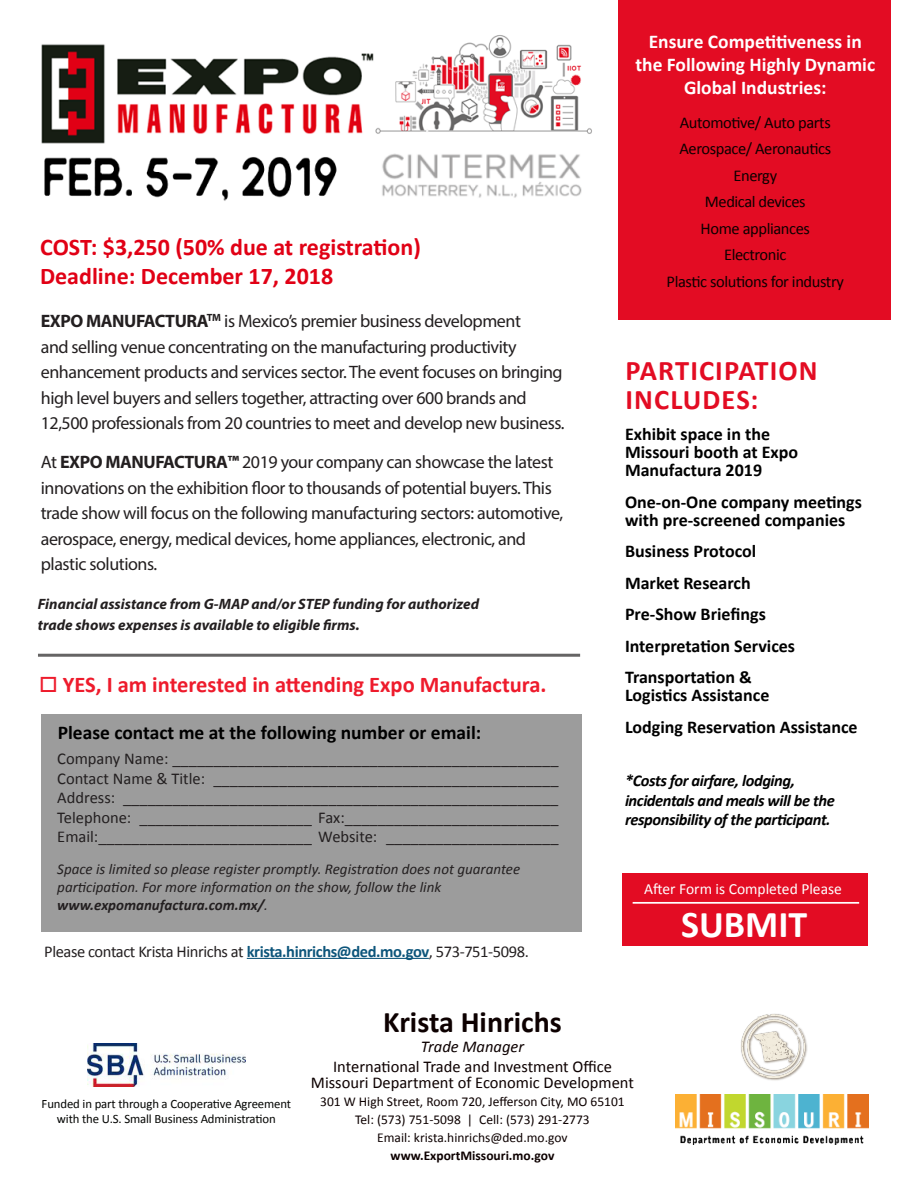
<style>
.page{position:relative;width:918px;height:1188px;background:#fff}
.page>*{position:absolute;margin:0;border:0;box-sizing:border-box;transform-origin:0 0}
.Default{font:700 37.95px "Calibri";color:#fff}
.Plain_Text{font:700 30px "Calibri";color:#0d0000}
.t1{font:700 28.5px/28.5px "Calibri";letter-spacing:.04em;color:#e30c23}
.t2{font:700 24px "Calibri";color:#e10015}
.t3{font:700 22.5px "Calibri";color:#ee1b2c}
.t4{font:700 19.5px/23.4px "Calibri";color:#fff;text-align:center}
.t5{font:700 19.5px "Calibri";color:#000}
.t6{font:18px/25.5px "Myriad Pro";letter-spacing:-.025em;color:#231f20}
.Default-2{font:700 18px/18px "Calibri";color:#000}
.t7{font:16.5px/19.5px "Calibri";letter-spacing:-.01em;color:#231f20}
.Plain_Text-2{font:16.5px "Calibri";letter-spacing:-.025em;color:#0d0000}
.t8{font:italic 700 16.5px/19.8px "Calibri";letter-spacing:-.025em;color:#000}
.Plain_Text-3{font:16.5px "Calibri";color:#0d0000}
.Plain_Text-4{font:italic 16.5px "Calibri";color:#0d0000}
.t9{font:15.6px "Calibri";color:#fff}
.t10{font:italic 15px/18px "Calibri";color:#231f20}
.t11{font:italic 700 15px "Myriad Pro";color:#231f20}
.Plain_Text-5{font:13.5px "Calibri";color:#0d0000}
.Plain_Text-6{font:700 13.5px "Calibri";color:#0d0000}
.t12{font:12.75px/15.3px "Calibri";letter-spacing:-.01em;color:#040503;text-align:center}
.s1{font-weight:700}
.s2{font-weight:700;color:#0d557b}
</style>
<div class="page">
<div style="left:619px;top:0;width:272px;height:320px;background:#e30c23"></div>
<div style="left:622px;top:874px;width:246px;height:72px;background:#e30c23"></div>
<hr style="left:633px;top:902px;width:226px;height:2px;background:#fff">
<div style="left:41px;top:714px;width:541px;height:218px;background:#9c9c9c"></div>
<hr style="left:247px;top:958px;width:182px;height:1px;background:#0d557b">
<img style="left:41px;top:35px;width:551px;height:166px">
<hr style="left:38px;top:654px;width:542px;height:3px;background:#656464">
<img style="left:88px;top:1043px;width:157px;height:44px">
<img style="left:741px;top:1013px;width:67px;height:68px">
<img style="left:675px;top:1095px;width:194px;height:49px">
<p class="t2" style="left:40px;top:232px;width:382px">COST: $3,250 (50% due at registration)</p>
<p class="t2" style="left:40px;top:260px;width:295px">Deadline: December 17, 2018</p>
<p class="t6" style="left:41px;top:308px;width:525px"><span class="s1">EXPO MANUFACTURA</span><sup>TM</sup> is Mexico’s premier business development<br>and selling venue concentrating on the manufacturing productivity enhancement products and services sector. The event focuses on bringing high level buyers and sellers together, attracting over 600 brands and 12,500 professionals from 20 countries to meet and develop new business.</p>
<p class="t6" style="left:41px;top:449px;width:524px">At <span class="s1">EXPO MANUFACTURA™</span> 2019 your company can showcase the latest innovations on the exhibition floor to thousands of potential buyers. This trade show will focus on the following manufacturing sectors: automotive, aerospace, energy, medical devices, home appliances, electronic, and plastic solutions.</p>
<p class="t11" style="left:38px;top:594px;width:443px">Financial assistance from G-MAP and/or STEP funding for authorized</p>
<p class="t11" style="left:38px;top:615px;width:323px">trade shows expenses is available to eligible firms.</p>
<p class="t3" style="left:39px;top:670px;width:509px">□ YES, I am interested in attending Expo Manufactura.</p>
<p class="t5" style="left:58px;top:721px;width:425px">Please contact me at the following number or email:</p>
<p class="t7" style="left:57px;top:749px;width:503px">Company Name: _______________________________________________</p>
<p class="t7" style="left:57px;top:769px;width:503px">Contact Name &amp; Title: __________________________________________<br>Address: _____________________________________________________</p>
<p class="t7" style="left:57px;top:808px;width:503px">Telephone: _____________________ Fax:__________________________</p>
<p class="t7" style="left:57px;top:827px;width:503px">Email:__________________________ Website: _____________________</p>
<p class="t10" style="left:57px;top:859px;width:464px">Space is limited so please register promptly. Registration does not guarantee participation. For more information on the show, follow the link <span class="s1">www.expomanufactura.com.mx/</span>.</p>
<p class="t7" style="left:44px;top:941px;width:486px">Please contact Krista Hinrichs at <span class="s2">krista.hinrichs@ded.mo.gov</span>, 573-751-5098.</p>
<p class="t4" style="left:635px;top:29px;width:241px">Ensure Competitiveness in the Following Highly Dynamic<br>Global Industries:</p>
<p class="Plain_Text-2" style="left:680px;top:112px;width:153px">Automotive/ Auto parts</p>
<p class="Plain_Text-2" style="left:679px;top:138px;width:153px">Aerospace/ Aeronautics</p>
<p class="Plain_Text-2" style="left:734px;top:165px;width:45px">Energy</p>
<p class="Plain_Text-2" style="left:705px;top:191px;width:102px">Medical devices</p>
<p class="Plain_Text-2" style="left:701px;top:218px;width:111px">Home appliances</p>
<p class="Plain_Text-2" style="left:724px;top:245px;width:64px">Electronic</p>
<p class="Plain_Text-2" style="left:667px;top:271px;width:179px">Plastic solutions for industry</p>
<p class="t1" style="left:626px;top:357px;width:194px">PARTICIPATION<br>INCLUDES:</p>
<p class="Default-2" style="left:625px;top:425px;width:175px">Exhibit space in the<br>Missouri booth at Expo<br>Manufactura 2019</p>
<p class="Default-2" style="left:625px;top:493px;width:239px">One-on-One company meetings with pre-screened companies</p>
<p class="Default-2" style="left:625px;top:542px;width:133px">Business Protocol</p>
<p class="Default-2" style="left:625px;top:574px;width:127px">Market Research</p>
<p class="Default-2" style="left:625px;top:605px;width:142px">Pre-Show Briefings</p>
<p class="Default-2" style="left:625px;top:637px;width:172px">Interpretation Services</p>
<p class="Default-2" style="left:625px;top:668px;width:146px">Transportation &amp;<br>Logistics Assistance</p>
<p class="Default-2" style="left:625px;top:718px;width:234px">Lodging Reservation Assistance</p>
<p class="t8" style="left:625px;top:771px;width:211px">*Costs for airfare, lodging, incidentals and meals will be the responsibility of the participant.</p>
<p class="t9" style="left:644px;top:879px;width:199px">After Form is Completed Please</p>
<p class="Default" style="left:681px;top:900px;width:128px">SUBMIT</p>
<p class="t12" style="left:42px;top:1096px;width:251px">Funded in part through a Cooperative Agreement with the U.S. Small Business Administration</p>
<p class="Plain_Text" style="left:383px;top:1003px;width:180px">Krista Hinrichs</p>
<p class="Plain_Text-4" style="left:421px;top:1035px;width:105px">Trade Manager</p>
<p class="Plain_Text-3" style="left:333px;top:1056px;width:280px">International Trade and Investment Office</p>
<p class="Plain_Text-3" style="left:311px;top:1072px;width:325px">Missouri Department of Economic Development</p>
<p class="Plain_Text-5" style="left:320px;top:1093px;width:306px">301 W High Street, Room 720, Jefferson City, MO 65101</p>
<p class="Plain_Text-5" style="left:355px;top:1111px;width:236px">Tel: (573) 751-5098 | Cell: (573) 291-2773</p>
<p class="Plain_Text-5" style="left:377px;top:1129px;width:192px">Email: krista.hinrichs@ded.mo.gov</p>
<p class="Plain_Text-6" style="left:391px;top:1147px;width:165px">www.ExportMissouri.mo.gov</p>
</div>
